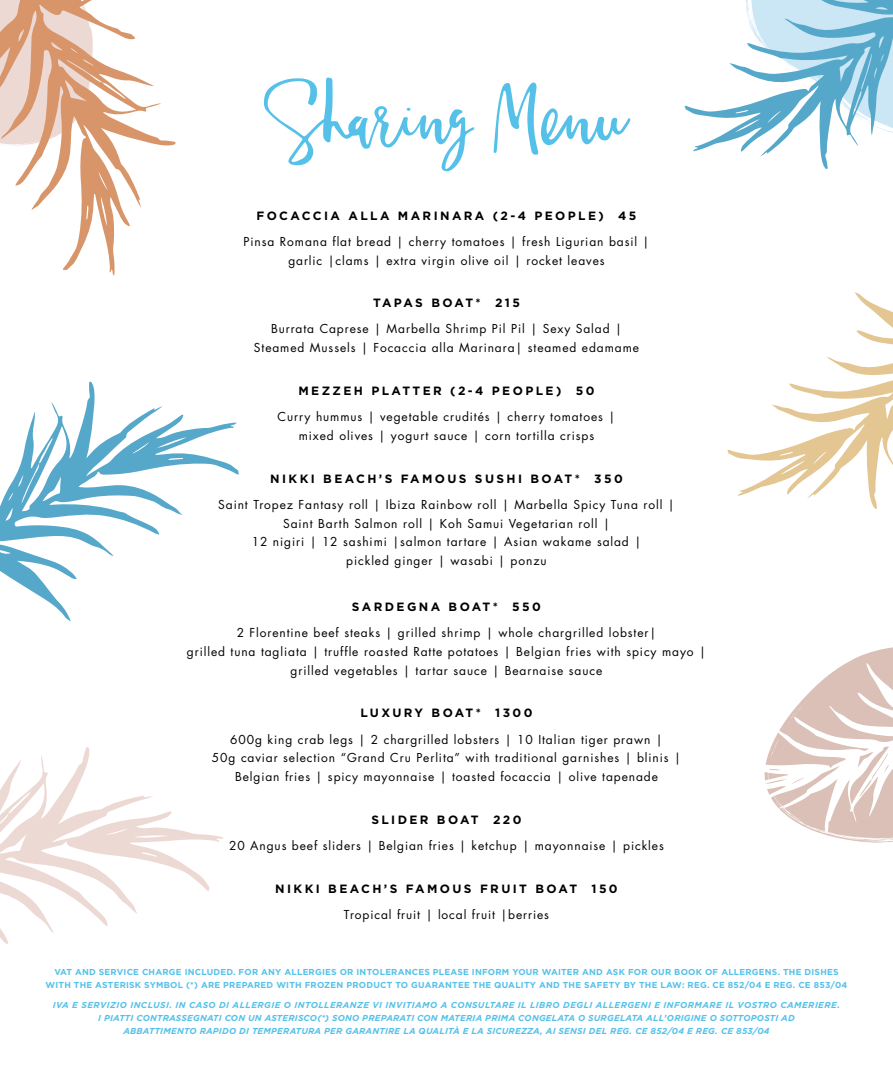
<style>
.page{position:relative;width:893px;height:1085px;background:#fff}
.page>*{position:absolute;margin:0;border:0;box-sizing:border-box;transform-origin:0 0}
.t1{font:75px "The Sofy";color:#55c1e9}
.t2{font:12px/18.8px "Futura Std";letter-spacing:.075em;color:#000;text-align:center}
.t3{font:700 12px "Gotham";letter-spacing:.2em;color:#000}
.t4{font:italic 700 8.7px/12.8px "Gotham";letter-spacing:.025em;color:#55c1e9;text-align:center}
.t5{font:700 8.7px/12.8px "Gotham";letter-spacing:.025em;color:#55c1e9;text-align:center}
</style>
<div class="page">
<svg style="left:0;top:0;width:176px;height:276px"></svg>
<svg style="left:684px;top:0;width:209px;height:169px"></svg>
<svg style="left:0;top:747px;width:224px;height:197px"></svg>
<svg style="left:764px;top:647px;width:129px;height:195px"></svg>
<svg style="left:727px;top:292px;width:166px;height:217px"></svg>
<svg style="left:0;top:381px;width:239px;height:240px"></svg>
<h1 class="t1" style="left:264px;top:73px;width:367px">Sharing Menu</h1>
<p class="t3" style="left:256px;top:207px;width:382px">FOCACCIA ALLA MARINARA (2-4 PEOPLE) 45</p>
<p class="t2" style="left:244px;top:232px;width:407px">Pinsa Romana flat bread | cherry tomatoes | fresh Ligurian basil | garlic |clams | extra virgin olive oil | rocket leaves</p>
<p class="t3" style="left:373px;top:295px;width:148px">TAPAS BOAT* 215</p>
<p class="t2" style="left:254px;top:320px;width:387px">Burrata Caprese | Marbella Shrimp Pil Pil | Sexy Salad |<br>Steamed Mussels | Focaccia alla Marinara| steamed edamame</p>
<p class="t3" style="left:298px;top:383px;width:297px">MEZZEH PLATTER (2-4 PEOPLE) 50</p>
<p class="t2" style="left:278px;top:407px;width:339px">Curry hummus | vegetable crudités | cherry tomatoes | mixed olives | yogurt sauce | corn tortilla crisps</p>
<p class="t3" style="left:270px;top:470px;width:354px">NIKKI BEACH’S FAMOUS SUSHI BOAT* 350</p>
<p class="t2" style="left:218px;top:495px;width:458px">Saint Tropez Fantasy roll | Ibiza Rainbow roll | Marbella Spicy Tuna roll | Saint Barth Salmon roll | Koh Samui Vegetarian roll |<br>12 nigiri | 12 sashimi |salmon tartare | Asian wakame salad |<br>pickled ginger | wasabi | ponzu</p>
<p class="t3" style="left:352px;top:598px;width:190px">SARDEGNA BOAT* 550</p>
<p class="t2" style="left:187px;top:623px;width:521px">2 Florentine beef steaks | grilled shrimp | whole chargrilled lobster|<br>grilled tuna tagliata | truffle roasted Ratte potatoes | Belgian fries with spicy mayo | grilled vegetables | tartar sauce | Bearnaise sauce</p>
<p class="t3" style="left:360px;top:705px;width:174px">LUXURY BOAT* 1300</p>
<p class="t2" style="left:212px;top:730px;width:470px">600g king crab legs | 2 chargrilled lobsters | 10 Italian tiger prawn |<br>50g caviar selection “Grand Cru Perlita” with traditional garnishes | blinis |<br>Belgian fries | spicy mayonnaise | toasted focaccia | olive tapenade</p>
<p class="t3" style="left:371px;top:811px;width:152px">SLIDER BOAT 220</p>
<p class="t2" style="left:229px;top:836px;width:436px">20 Angus beef sliders | Belgian fries | ketchup | mayonnaise | pickles</p>
<p class="t3" style="left:275px;top:880px;width:344px">NIKKI BEACH’S FAMOUS FRUIT BOAT 150</p>
<p class="t2" style="left:344px;top:905px;width:207px">Tropical fruit | local fruit |berries</p>
<p class="t5" style="left:46px;top:965px;width:803px">VAT AND SERVICE CHARGE INCLUDED. FOR ANY ALLERGIES OR INTOLERANCES PLEASE INFORM YOUR WAITER AND ASK FOR OUR BOOK OF ALLERGENS. THE DISHES<br>WITH THE ASTERISK SYMBOL (*) ARE PREPARED WITH FROZEN PRODUCT TO GUARANTEE THE QUALITY AND THE SAFETY BY THE LAW: REG. CE 852/04 E REG. CE 853/04</p>
<p class="t4" style="left:53px;top:998px;width:789px">IVA E SERVIZIO INCLUSI. IN CASO DI ALLERGIE O INTOLLERANZE VI INVITIAMO A CONSULTARE IL LIBRO DEGLI ALLERGENI E INFORMARE IL VOSTRO CAMERIERE.<br>I PIATTI CONTRASSEGNATI CON UN ASTERISCO(*) SONO PREPARATI CON MATERIA PRIMA CONGELATA O SURGELATA ALL’ORIGINE O SOTTOPOSTI AD<br>ABBATTIMENTO RAPIDO DI TEMPERATURA PER GARANTIRE LA QUALITÀ E LA SICUREZZA, AI SENSI DEL REG. CE 852/04 E REG. CE 853/04</p>
</div>
